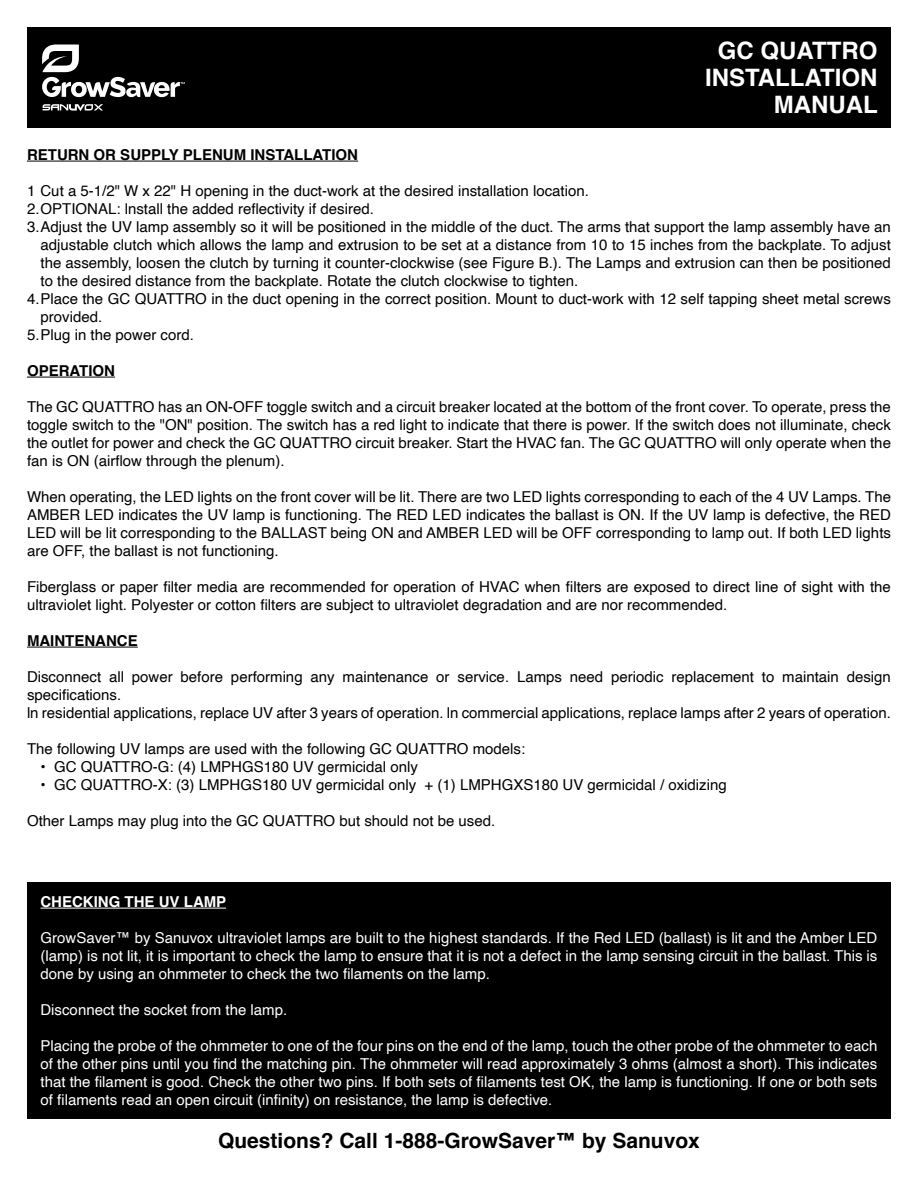
<style>
.page{position:relative;width:918px;height:1188px;background:#fff}
.page>*{position:absolute;margin:0;border:0;box-sizing:border-box;transform-origin:0 0}
.t1{font:700 24px/27px "Helvetica";color:#fff;text-align:right}
.t2{font:700 21px "Helvetica";color:#000}
.t3{font:15px/18px "Helvetica";color:#000;text-align:justify}
.t4{font:15px/18px "Helvetica";color:#fff;text-align:justify}
.t5{font:700 15px "Helvetica";color:#000}
.t6{font:700 15px "Helvetica";color:#fff}
</style>
<div class="page">
<div style="left:27px;top:27px;width:864px;height:100px;background:#000"></div>
<hr style="left:27px;top:161px;width:331px;height:1px;background:#000">
<hr style="left:27px;top:377px;width:88px;height:1px;background:#000">
<hr style="left:27px;top:647px;width:111px;height:1px;background:#000">
<div style="left:27px;top:882px;width:864px;height:236px;background:#000"></div>
<hr style="left:40px;top:908px;width:186px;height:1px;background:#fff">
<svg style="left:43px;top:104px;width:60px;height:7px"></svg>
<svg style="left:42px;top:45px;width:143px;height:52px"></svg>
<h1 class="t1" style="left:705px;top:38px;width:174px">GC QUATTRO<br>INSTALLATION<br>MANUAL</h1>
<p class="t5" style="left:27px;top:143px;width:333px">RETURN OR SUPPLY PLENUM INSTALLATION</p>
<p class="t3" style="left:27px;top:182px;width:563px">1 Cut a 5-1/2" W x 22" H opening in the duct-work at the desired installation location.</p>
<p class="t3" style="left:27px;top:200px;width:348px">2.OPTIONAL: lnstall the added reflectivity if desired.</p>
<p class="t3" style="left:27px;top:218px;width:865px">3.Adjust the UV lamp assembly so it will be positioned in the middle of the duct. The arms that support the lamp assembly have an</p>
<p class="t3" style="left:41px;top:236px;width:852px">adjustable clutch which allows the lamp and extrusion to be set at a distance from 10 to 15 inches from the backplate. To adjust</p>
<p class="t3" style="left:41px;top:254px;width:852px">the assembly, loosen the clutch by turning it counter-clockwise (see Figure B.). The Lamps and extrusion can then be positioned</p>
<p class="t3" style="left:41px;top:272px;width:539px">to the desired distance from the backplate. Rotate the clutch clockwise to tighten.</p>
<p class="t3" style="left:27px;top:290px;width:865px">4.Place the GC QUATTRO in the duct opening in the correct position. Mount to duct-work with 12 self tapping sheet metal screws</p>
<p class="t3" style="left:41px;top:308px;width:63px">provided.</p>
<p class="t3" style="left:27px;top:326px;width:168px">5.Plug in the power cord.</p>
<p class="t5" style="left:27px;top:359px;width:90px">OPERATION</p>
<p class="t3" style="left:27px;top:398px;width:866px">The GC QUATTRO has an ON-OFF toggle switch and a circuit breaker located at the bottom of the front cover. To operate, press the toggle switch to the "ON" position. The switch has a red light to indicate that there is power. If the switch does not illuminate, check the outlet for power and check the GC QUATTRO circuit breaker. Start the HVAC fan. The GC QUATTRO will only operate when the fan is ON (airflow through the plenum).</p>
<p class="t3" style="left:27px;top:488px;width:865px">When operating, the LED lights on the front cover will be lit. There are two LED lights corresponding to each of the 4 UV Lamps. The AMBER LED indicates the UV lamp is functioning. The RED LED indicates the ballast is ON. If the UV lamp is defective, the RED LED will be lit corresponding to the BALLAST being ON and AMBER LED will be OFF corresponding to lamp out. If both LED lights are OFF, the ballast is not functioning.</p>
<p class="t3" style="left:27px;top:578px;width:865px">Fiberglass or paper filter media are recommended for operation of HVAC when filters are exposed to direct line of sight with the ultraviolet light. Polyester or cotton filters are subject to ultraviolet degradation and are nor recommended.</p>
<p class="t5" style="left:27px;top:629px;width:112px">MAINTENANCE</p>
<p class="t3" style="left:27px;top:668px;width:865px;text-align:left">Disconnect all power before performing any maintenance or service. Lamps need periodic replacement to maintain design specifications.<br>ln residential applications, replace UV after 3 years of operation. ln commercial applications, replace lamps after 2 years of operation.</p>
<p class="t3" style="left:27px;top:740px;width:500px">The following UV lamps are used with the following GC QUATTRO models:</p>
<p class="t3" style="left:40px;top:758px;width:379px">• GC QUATTRO-G: (4) LMPHGS180 UV germicidal only</p>
<p class="t3" style="left:40px;top:776px;width:688px">• GC QUATTRO-X: (3) LMPHGS180 UV germicidal only + (1) LMPHGXS180 UV germicidal / oxidizing</p>
<p class="t3" style="left:27px;top:812px;width:470px">Other Lamps may plug into the GC QUATTRO but should not be used.</p>
<p class="t6" style="left:40px;top:890px;width:187px">CHECKING THE UV LAMP</p>
<p class="t4" style="left:40px;top:929px;width:838px">GrowSaver™ by Sanuvox ultraviolet lamps are built to the highest standards. If the Red LED (ballast) is lit and the Amber LED (lamp) is not lit, it is important to check the lamp to ensure that it is not a defect in the lamp sensing circuit in the ballast. This is done by using an ohmmeter to check the two filaments on the lamp.</p>
<p class="t4" style="left:40px;top:1001px;width:248px">Disconnect the socket from the lamp.</p>
<p class="t4" style="left:40px;top:1037px;width:838px">Placing the probe of the ohmmeter to one of the four pins on the end of the lamp, touch the other probe of the ohmmeter to each of the other pins until you find the matching pin. The ohmmeter will read approximately 3 ohms (almost a short). This indicates that the filament is good. Check the other two pins. If both sets of filaments test OK, the lamp is functioning. If one or both sets of filaments read an open circuit (infinity) on resistance, the lamp is defective.</p>
<h2 class="t2" style="left:218px;top:1123px;width:483px">Questions? Call 1-888-GrowSaver™ by Sanuvox</h2>
</div>
